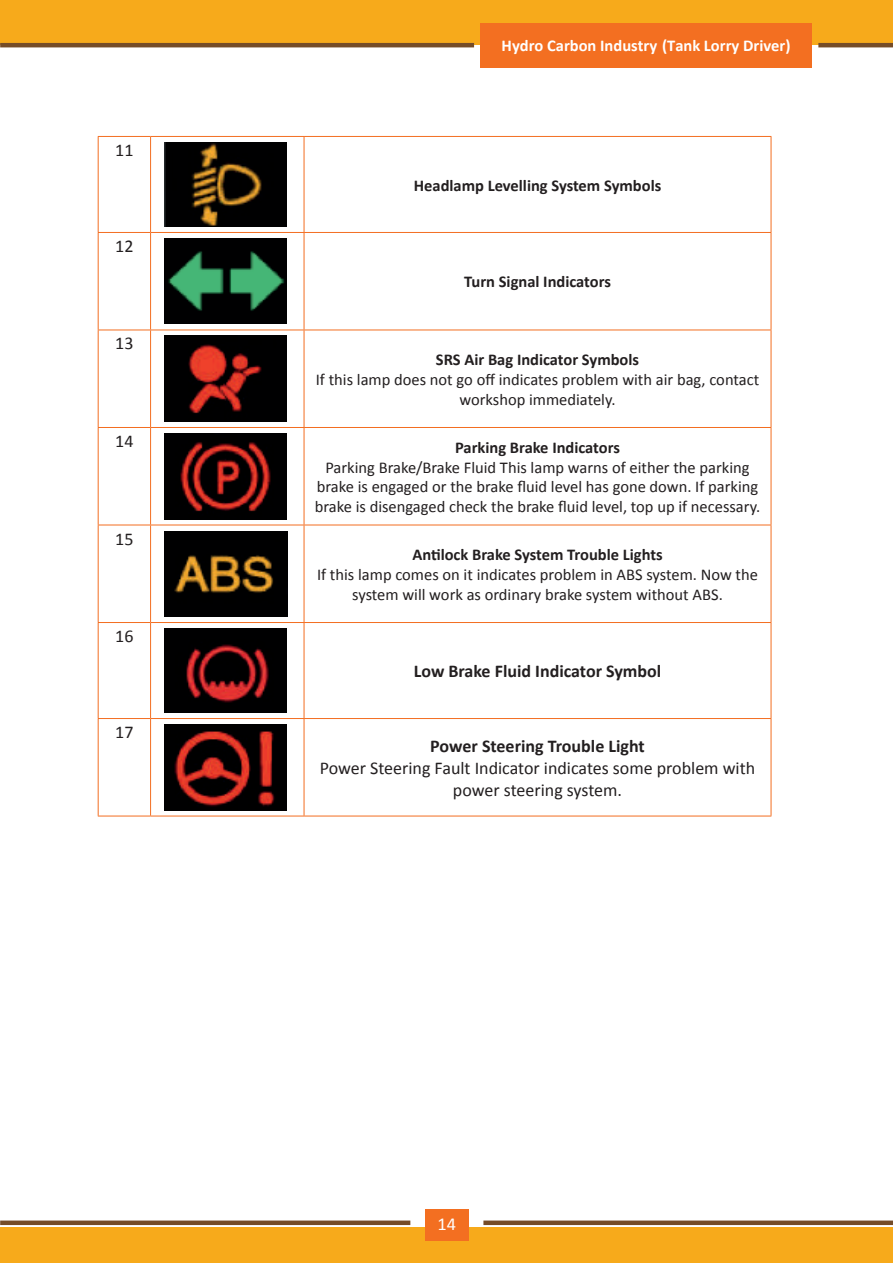
<style>
.page{position:relative;width:893px;height:1263px;background:#fff}
.page>*{position:absolute;margin:0;border:0;box-sizing:border-box;transform-origin:0 0}
.t1{font:18.3px "Calibri";color:#fff}
.t2{font:18px/21.6px "Calibri";color:#231f20;text-align:center}
.t3{font:700 18px "Calibri";color:#231f20}
.t4{font:16.5px/19.8px "Calibri";color:#231f20;text-align:center}
.t5{font:700 16.5px "Calibri";color:#231f20}
.t6{font:700 16.5px "Calibri";color:#fff}
</style>
<div class="page">
<div style="left:0;top:1227px;width:893px;height:36px;background:#f7aa1b"></div>
<div style="left:0;top:1220px;width:410px;height:5px;background:#754c28"></div>
<div style="left:483px;top:1220px;width:410px;height:5px;background:#754c28"></div>
<div style="left:425px;top:1209px;width:44px;height:31px;background:#f36f21"></div>
<div style="left:0;top:0;width:893px;height:45px;background:#f7aa1b"></div>
<hr style="left:0;top:43px;width:474px;height:4px;background:#754c28">
<hr style="left:818px;top:43px;width:75px;height:4px;background:#754c28">
<div style="left:480px;top:23px;width:332px;height:44px;background:#f36f21"></div>
<hr style="left:98px;top:136px;width:53px;height:1px;background:#f36e21">
<hr style="left:98px;top:137px;width:1px;height:95px;background:#f36e21">
<hr style="left:151px;top:136px;width:153px;height:1px;background:#f36e21">
<hr style="left:150px;top:137px;width:1px;height:95px;background:#f36e21">
<hr style="left:304px;top:136px;width:467px;height:1px;background:#f36e21">
<hr style="left:304px;top:137px;width:1px;height:95px;background:#f36e21">
<hr style="left:771px;top:137px;width:1px;height:95px;background:#f36e21">
<hr style="left:98px;top:232px;width:53px;height:1px;background:#f36e21">
<hr style="left:98px;top:233px;width:1px;height:97px;background:#f36e21">
<hr style="left:151px;top:232px;width:153px;height:1px;background:#f36e21">
<hr style="left:150px;top:233px;width:1px;height:97px;background:#f36e21">
<hr style="left:304px;top:232px;width:467px;height:1px;background:#f36e21">
<hr style="left:304px;top:233px;width:1px;height:97px;background:#f36e21">
<hr style="left:771px;top:233px;width:1px;height:97px;background:#f36e21">
<hr style="left:98px;top:330px;width:53px;height:1px;background:#f36e21">
<hr style="left:98px;top:330px;width:1px;height:97px;background:#f36e21">
<hr style="left:151px;top:330px;width:153px;height:1px;background:#f36e21">
<hr style="left:150px;top:330px;width:1px;height:97px;background:#f36e21">
<hr style="left:304px;top:330px;width:467px;height:1px;background:#f36e21">
<hr style="left:304px;top:330px;width:1px;height:97px;background:#f36e21">
<hr style="left:771px;top:330px;width:1px;height:97px;background:#f36e21">
<hr style="left:98px;top:427px;width:53px;height:1px;background:#f36e21">
<hr style="left:98px;top:428px;width:1px;height:97px;background:#f36e21">
<hr style="left:151px;top:427px;width:153px;height:1px;background:#f36e21">
<hr style="left:150px;top:428px;width:1px;height:97px;background:#f36e21">
<hr style="left:304px;top:427px;width:467px;height:1px;background:#f36e21">
<hr style="left:304px;top:428px;width:1px;height:97px;background:#f36e21">
<hr style="left:771px;top:428px;width:1px;height:97px;background:#f36e21">
<hr style="left:98px;top:525px;width:53px;height:1px;background:#f36e21">
<hr style="left:98px;top:525px;width:1px;height:97px;background:#f36e21">
<hr style="left:151px;top:525px;width:153px;height:1px;background:#f36e21">
<hr style="left:150px;top:525px;width:1px;height:97px;background:#f36e21">
<hr style="left:304px;top:525px;width:467px;height:1px;background:#f36e21">
<hr style="left:304px;top:525px;width:1px;height:97px;background:#f36e21">
<hr style="left:771px;top:525px;width:1px;height:97px;background:#f36e21">
<hr style="left:98px;top:622px;width:53px;height:1px;background:#f36e21">
<hr style="left:98px;top:623px;width:1px;height:95px;background:#f36e21">
<hr style="left:151px;top:622px;width:153px;height:1px;background:#f36e21">
<hr style="left:150px;top:623px;width:1px;height:95px;background:#f36e21">
<hr style="left:304px;top:622px;width:467px;height:1px;background:#f36e21">
<hr style="left:304px;top:623px;width:1px;height:95px;background:#f36e21">
<hr style="left:771px;top:623px;width:1px;height:95px;background:#f36e21">
<hr style="left:98px;top:718px;width:53px;height:1px;background:#f36e21">
<hr style="left:98px;top:719px;width:1px;height:97px;background:#f36e21">
<hr style="left:151px;top:718px;width:153px;height:1px;background:#f36e21">
<hr style="left:150px;top:719px;width:1px;height:97px;background:#f36e21">
<hr style="left:304px;top:718px;width:467px;height:1px;background:#f36e21">
<hr style="left:304px;top:719px;width:1px;height:97px;background:#f36e21">
<hr style="left:771px;top:719px;width:1px;height:97px;background:#f36e21">
<hr style="left:98px;top:816px;width:53px;height:1px;background:#f36e21">
<hr style="left:151px;top:816px;width:153px;height:1px;background:#f36e21">
<hr style="left:304px;top:816px;width:467px;height:1px;background:#f36e21">
<img style="left:165px;top:142px;width:121px;height:84px">
<img style="left:165px;top:238px;width:121px;height:86px">
<img style="left:165px;top:336px;width:121px;height:85px">
<img style="left:165px;top:433px;width:121px;height:86px">
<img style="left:165px;top:531px;width:123px;height:85px">
<img style="left:165px;top:628px;width:121px;height:84px">
<img style="left:165px;top:724px;width:121px;height:86px">
<p class="t2" style="left:115px;top:139px;width:20px">11</p>
<p class="t2" style="left:115px;top:235px;width:20px">12</p>
<p class="t2" style="left:115px;top:333px;width:20px">13</p>
<p class="t2" style="left:115px;top:430px;width:20px">14</p>
<p class="t2" style="left:115px;top:528px;width:20px">15</p>
<p class="t2" style="left:115px;top:625px;width:20px">16</p>
<p class="t2" style="left:115px;top:721px;width:20px">17</p>
<p class="t6" style="left:502px;top:35px;width:290px">Hydro Carbon Industry (Tank Lorry Driver)</p>
<p class="t5" style="left:414px;top:175px;width:249px">Headlamp Levelling System Symbols</p>
<p class="t5" style="left:464px;top:271px;width:148px">Turn Signal Indicators</p>
<p class="t5" style="left:436px;top:349px;width:205px">SRS Air Bag Indicator Symbols</p>
<p class="t4" style="left:316px;top:370px;width:445px">If this lamp does not go off indicates problem with air bag, contact workshop immediately.</p>
<p class="t5" style="left:455px;top:437px;width:166px">Parking Brake Indicators</p>
<p class="t4" style="left:315px;top:457px;width:447px">Parking Brake/Brake Fluid This lamp warns of either the parking brake is engaged or the brake fluid level has gone down. If parking brake is disengaged check the brake fluid level, top up if necessary.</p>
<p class="t5" style="left:412px;top:544px;width:252px">Antilock Brake System Trouble Lights</p>
<p class="t4" style="left:317px;top:565px;width:442px">If this lamp comes on it indicates problem in ABS system. Now the system will work as ordinary brake system without ABS.</p>
<p class="t3" style="left:414px;top:660px;width:249px">Low Brake Fluid Indicator Symbol</p>
<p class="t3" style="left:430px;top:735px;width:216px">Power Steering Trouble Light</p>
<p class="t2" style="left:320px;top:757px;width:437px">Power Steering Fault Indicator indicates some problem with power steering system.</p>
<p class="t1" style="left:437px;top:1212px;width:20px">14</p>
</div>
